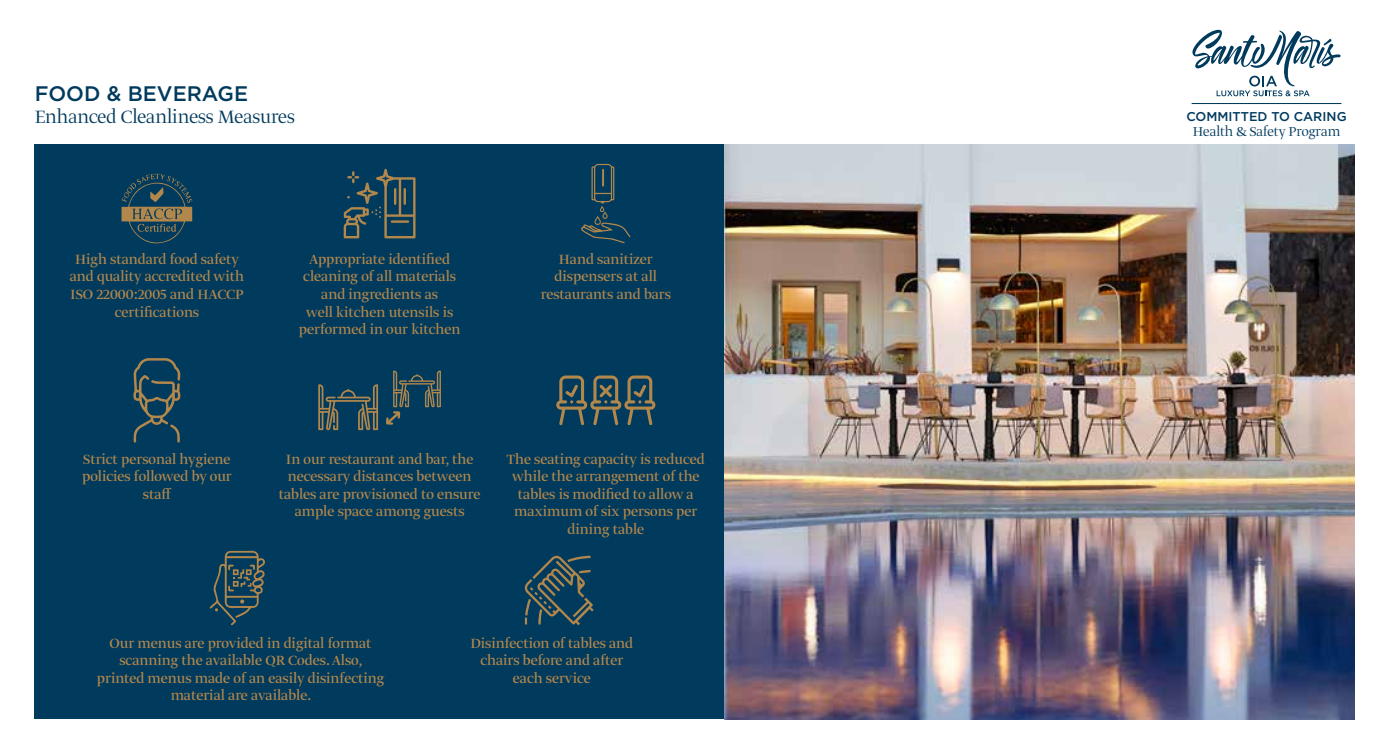
<style>
.page{position:relative;width:1389px;height:745px;background:#fff}
.page>*{position:absolute;margin:0;border:0;box-sizing:border-box;transform-origin:0 0}
.t1{font:300 21px "Greta Display Pro";color:#003a5d}
.t2{font:500 21px "Gotham";color:#003a5d}
.t3{font:15.75px/17.5px "Greta Display Pro";color:#b2874c;text-align:center}
.t4{font:300 15.22px "Greta Display Pro";color:#003a5d}
.t5{font:500 12.78px "Gotham";color:#003a5d}
</style>
<div class="page">
<div style="left:35px;top:144px;width:777px;height:574px;background:#003a5d"></div>
<img style="left:724px;top:144px;width:630px;height:574px">
<svg style="left:581px;top:164px;width:50px;height:79px"></svg>
<svg style="left:133px;top:358px;width:47px;height:84px"></svg>
<svg style="left:318px;top:384px;width:60px;height:46px"></svg>
<svg style="left:386px;top:370px;width:55px;height:54px"></svg>
<svg style="left:524px;top:555px;width:70px;height:70px"></svg>
<svg style="left:210px;top:550px;width:55px;height:75px"></svg>
<svg style="left:344px;top:169px;width:72px;height:69px"></svg>
<svg style="left:556px;top:375px;width:100px;height:50px"></svg>
<svg style="left:122px;top:174px;width:70px;height:70px"></svg>
<svg style="left:1192px;top:30px;width:149px;height:66px"></svg>
<hr style="left:1192px;top:103px;width:149px;height:1px;background:#003a5d">
<h1 class="t2" style="left:35px;top:80px;width:215px">FOOD &amp; BEVERAGE</h1>
<h1 class="t1" style="left:35px;top:104px;width:262px">Enhanced Cleanliness Measures</h1>
<p class="t3" style="left:70px;top:251px;width:176px">High standard food safety and quality accredited with<br>ISO 22000:2005 and HACCP certifications</p>
<p class="t3" style="left:299px;top:251px;width:163px">Appropriate identified cleaning of all materials and ingredients as<br>well kitchen utensils is performed in our kitchen</p>
<p class="t3" style="left:541px;top:251px;width:132px">Hand sanitizer dispensers at all restaurants and bars</p>
<p class="t3" style="left:82px;top:450px;width:151px">Strict personal hygiene policies followed by our staff</p>
<p class="t3" style="left:279px;top:450px;width:203px">In our restaurant and bar, the necessary distances between tables are provisioned to ensure ample space among guests</p>
<p class="t3" style="left:507px;top:450px;width:199px">The seating capacity is reduced while the arrangement of the tables is modified to allow a maximum of six persons per dining table</p>
<p class="t3" style="left:97px;top:634px;width:289px">Our menus are provided in digital format scanning the available QR Codes. Also, printed menus made of an easily disinfecting material are available.</p>
<p class="t3" style="left:470px;top:634px;width:164px">Disinfection of tables and chairs before and after each service</p>
<p class="t5" style="left:1186px;top:108px;width:162px">COMMITTED TO CARING</p>
<p class="t4" style="left:1193px;top:122px;width:149px">Health &amp; Safety Program</p>
</div>
